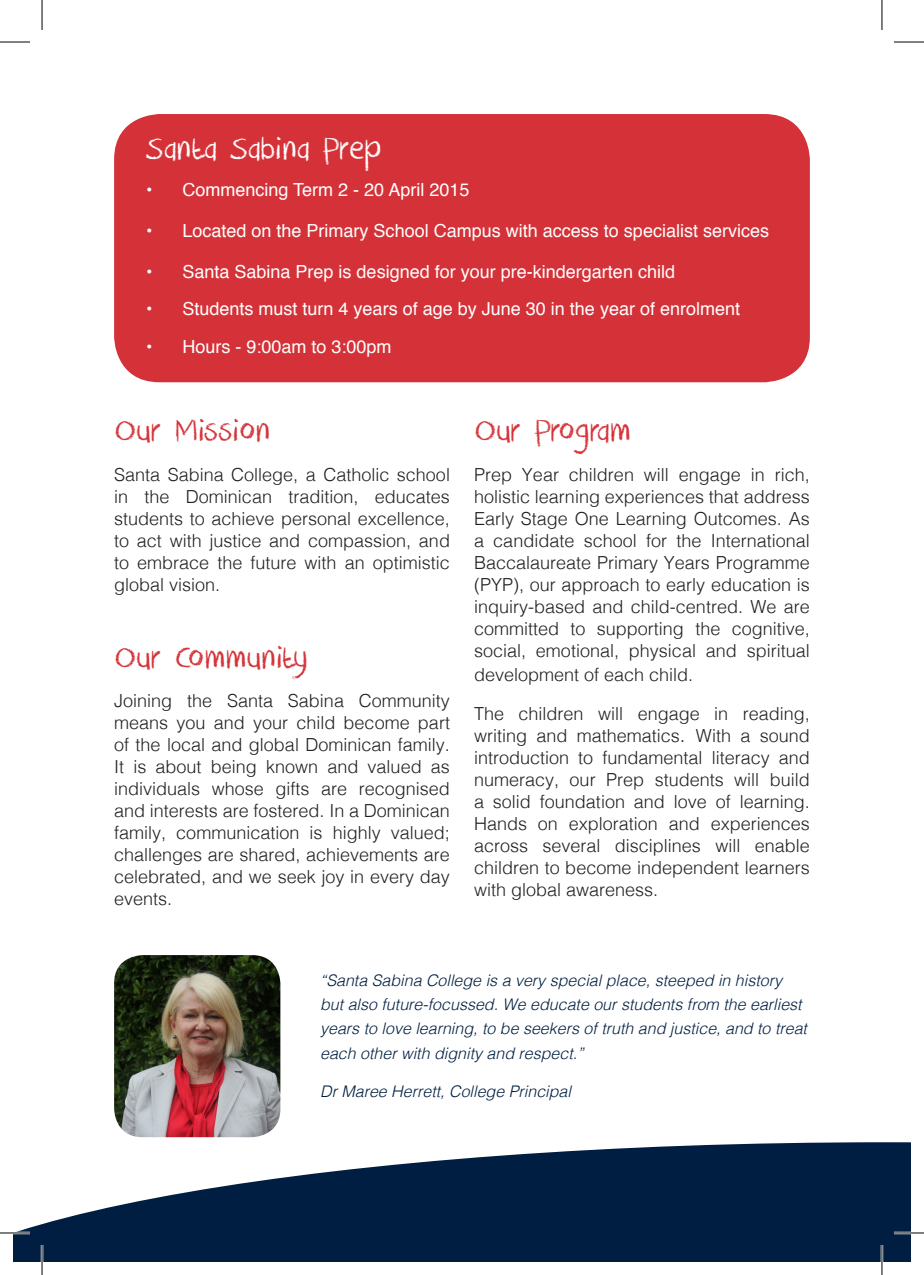
<style>
.page{position:relative;width:924px;height:1275px;background:#fff}
.page>*{position:absolute;margin:0;border:0;box-sizing:border-box;transform-origin:0 0}
.Head_1{font:36px "DK Crayon Crumble";color:#d43238}
.Head_1-2{font:36px "DK Crayon Crumble";color:#fff}
.Head_1-3{font:300 18px/22px "Helvetica";color:#231f20;text-align:justify}
.t1{font:18px "Helvetica";color:#fff}
.t2{font:italic 300 16px/24px "Helvetica";color:#001e41}
.s1{font-size:20px}
</style>
<div class="page">
<div style="left:114px;top:114px;width:695px;height:268px;background:#d43238;border-radius:45px"></div>
<svg style="left:14px;top:1142px;width:895px;height:119px;fill:#001e41"></svg>
<img style="left:114px;top:955px;width:166px;height:182px">
<hr style="left:0;top:1231px;width:30px;height:3px;background:#fff">
<hr style="left:893px;top:1231px;width:30px;height:3px;background:#fff">
<hr style="left:41px;top:1245px;width:2px;height:30px;background:#fff">
<hr style="left:880px;top:1245px;width:2px;height:30px;background:#fff">
<hr style="left:0;top:42px;width:30px;height:1px;background:#000">
<hr style="left:893px;top:42px;width:30px;height:1px;background:#000">
<hr style="left:0;top:1232px;width:30px;height:1px;background:#000">
<hr style="left:893px;top:1232px;width:30px;height:1px;background:#000">
<hr style="left:42px;top:0;width:1px;height:30px;background:#000">
<hr style="left:42px;top:1245px;width:1px;height:30px;background:#000">
<hr style="left:881px;top:0;width:1px;height:30px;background:#000">
<hr style="left:881px;top:1245px;width:1px;height:30px;background:#000">
<p class="Head_1-2" style="left:146px;top:127px;width:236px">Santa Sabina Prep</p>
<p class="t1" style="left:146px;top:176px;width:324px">• Commencing Term 2 - 20 April 2015</p>
<p class="t1" style="left:146px;top:217px;width:624px">• Located on the Primary School Campus with access to specialist services</p>
<p class="t1" style="left:146px;top:258px;width:530px">• Santa Sabina Prep is designed for your pre-kindergarten child</p>
<p class="t1" style="left:146px;top:295px;width:595px">• Students must turn 4 years of age by June 30 in the year of enrolment</p>
<p class="t1" style="left:146px;top:332px;width:247px">• Hours - 9:00am to 3:00pm</p>
<p class="Head_1" style="left:114px;top:409px;width:158px">Our Mission</p>
<p class="Head_1-3" style="left:114px;top:462px;width:337px">Santa Sabina College, a Catholic school in the Dominican tradition, educates students to achieve personal excellence, to act with justice and compassion, and to embrace the future with an optimistic global vision.</p>
<p class="Head_1" style="left:114px;top:635px;width:195px">Our Community</p>
<p class="Head_1-3" style="left:114px;top:688px;width:337px">Joining the Santa Sabina Community means you and your child become part of the local and global Dominican family.<br>It is about being known and valued as individuals whose gifts are recognised and interests are fostered. In a Dominican family, communication is highly valued; challenges are shared, achievements are celebrated, and we seek joy in every day events.</p>
<p class="Head_1" style="left:474px;top:409px;width:158px">Our Program</p>
<p class="Head_1-3" style="left:474px;top:462px;width:337px">Prep Year children will engage in rich, holistic learning experiences that address Early Stage One Learning Outcomes. As a candidate school for the International Baccalaureate Primary Years Programme (PYP), our approach to early education is inquiry-based and child-centred. We are committed to supporting the cognitive, social, emotional, physical and spiritual</p>
<p class="Head_1-3" style="left:474px;top:662px;width:221px">development of each child.</p>
<p class="Head_1-3" style="left:474px;top:701px;width:337px">The children will engage in reading, writing and mathematics<span class="s1">.</span> With a sound introduction to fundamental literacy and numeracy, our Prep students will build a solid foundation and love of learning.<br>Hands on exploration and experiences across several disciplines will enable children to become independent learners with global awareness.</p>
<p class="t2" style="left:320px;top:968px;width:488px">“Santa Sabina College is a very special place, steeped in history but also future-focussed. We educate our students from the earliest years to love learning, to be seekers of truth and justice, and to treat each other with dignity and respect.”</p>
<p class="t2" style="left:320px;top:1078px;width:252px">Dr Maree Herrett, College Principal</p>
</div>
